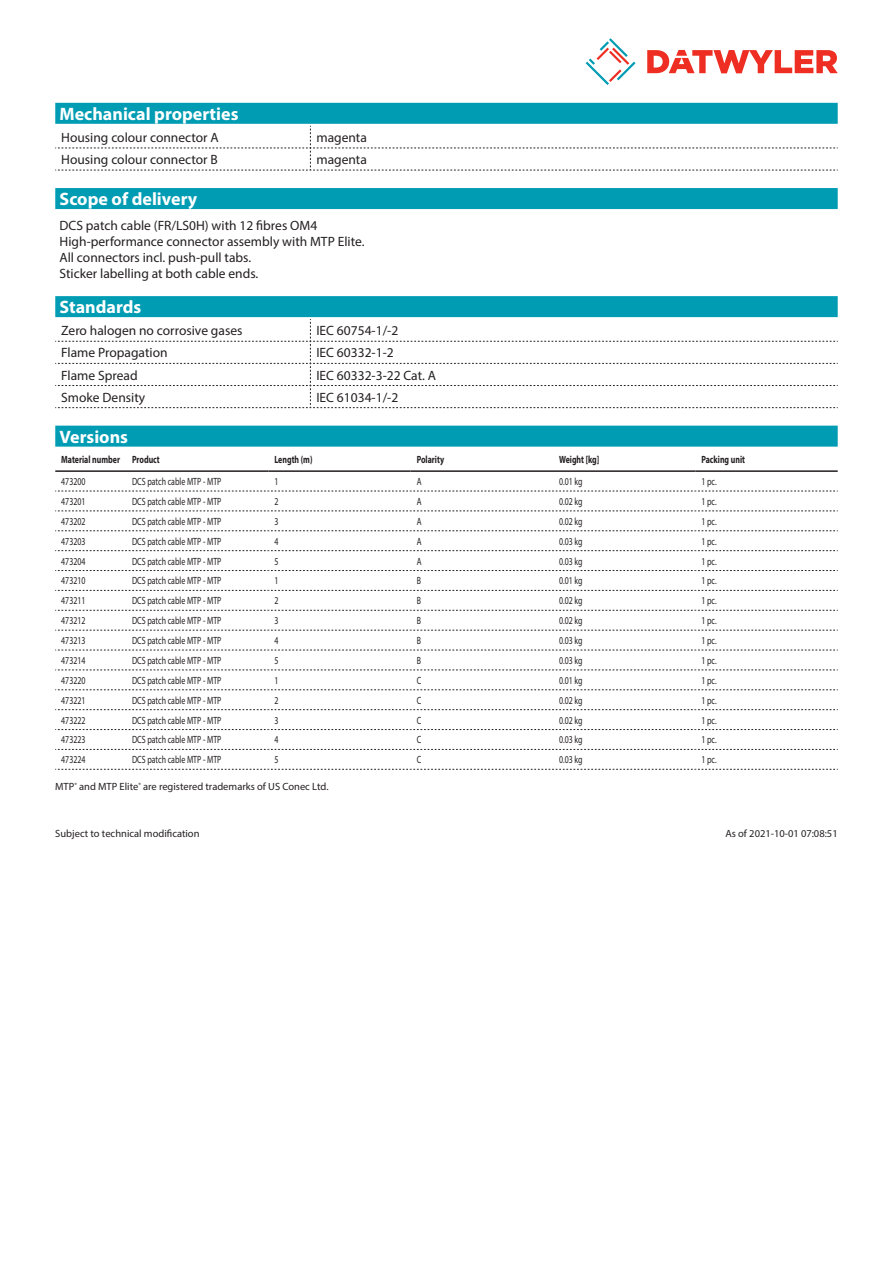
<style>
.page{position:relative;width:893px;height:1263px;background:#fff}
.page>*{position:absolute;margin:0;border:0;box-sizing:border-box;transform-origin:0 0}
.Standard_Head_Proper{font:700 18px "Myriad Pro";color:#fff}
.myriad_light_propert{font:13.5px "Myriad Pro";color:#231f20}
.Standard_text{font:13.5px/16.2px "Myriad Pro";color:#231f20}
.myriadlight{font:10.5px "Myriad Pro";color:#231f20;scale:.75 1}
.myriadbold{font:700 10.5px "Myriad Pro";color:#231f20;scale:.75 1}
.imagetext{font:10.5px "Myriad Pro";color:#231f20}
.Footnote{font:10.5px "Myriad Pro";color:#231f20}
</style>
<div class="page">
<svg style="left:586px;top:38px;width:49px;height:47px"></svg>
<svg style="left:647px;top:50px;width:191px;height:23px"></svg>
<div style="left:55px;top:296px;width:783px;height:21px;background:#009cb3"></div>
<svg style="left:55px;top:319px;width:783px;height:89px"></svg>
<div style="left:55px;top:103px;width:783px;height:21px;background:#009cb3"></div>
<svg style="left:55px;top:126px;width:783px;height:45px"></svg>
<div style="left:55px;top:426px;width:783px;height:21px;background:#009cb3"></div>
<hr style="left:55px;top:470px;width:71px;height:2px;background:#231f20">
<hr style="left:126px;top:470px;width:142px;height:2px;background:#231f20">
<hr style="left:268px;top:470px;width:143px;height:2px;background:#231f20">
<hr style="left:411px;top:470px;width:142px;height:2px;background:#231f20">
<hr style="left:553px;top:470px;width:142px;height:2px;background:#231f20">
<hr style="left:695px;top:470px;width:143px;height:2px;background:#231f20">
<svg style="left:55px;top:491px;width:783px;height:1px"></svg>
<svg style="left:55px;top:511px;width:783px;height:1px"></svg>
<svg style="left:55px;top:530px;width:783px;height:1px"></svg>
<svg style="left:55px;top:550px;width:783px;height:1px"></svg>
<svg style="left:55px;top:570px;width:783px;height:1px"></svg>
<svg style="left:55px;top:590px;width:783px;height:1px"></svg>
<svg style="left:55px;top:610px;width:783px;height:1px"></svg>
<svg style="left:55px;top:630px;width:783px;height:1px"></svg>
<svg style="left:55px;top:650px;width:783px;height:1px"></svg>
<svg style="left:55px;top:670px;width:783px;height:1px"></svg>
<svg style="left:55px;top:689px;width:783px;height:1px"></svg>
<svg style="left:55px;top:709px;width:783px;height:1px"></svg>
<svg style="left:55px;top:729px;width:783px;height:1px"></svg>
<svg style="left:55px;top:749px;width:783px;height:1px"></svg>
<svg style="left:55px;top:769px;width:783px;height:1px"></svg>
<div style="left:55px;top:188px;width:783px;height:21px;background:#009cb3"></div>
<p class="Standard_Head_Proper" style="left:60px;top:102px;width:180px">Mechanical properties</p>
<p class="myriad_light_propert" style="left:61px;top:129px;width:159px">Housing colour connector A</p>
<p class="myriad_light_propert" style="left:316px;top:129px;width:52px">magenta</p>
<p class="myriad_light_propert" style="left:61px;top:151px;width:158px">Housing colour connector B</p>
<p class="myriad_light_propert" style="left:316px;top:151px;width:52px">magenta</p>
<p class="Standard_Head_Proper" style="left:60px;top:187px;width:139px">Scope of delivery</p>
<p class="Standard_text" style="left:60px;top:217px;width:306px">DCS patch cable (FR/LS0H) with 12 fibres OM4<br>High-performance connector assembly with MTP Elite.<br>All connectors incl. push-pull tabs.<br>Sticker labelling at both cable ends.</p>
<p class="Standard_Head_Proper" style="left:60px;top:295px;width:83px">Standards</p>
<p class="myriad_light_propert" style="left:61px;top:322px;width:183px">Zero halogen no corrosive gases</p>
<p class="myriad_light_propert" style="left:316px;top:322px;width:83px">IEC 60754-1/-2</p>
<p class="myriad_light_propert" style="left:61px;top:344px;width:108px">Flame Propagation</p>
<p class="myriad_light_propert" style="left:316px;top:344px;width:79px">IEC 60332-1-2</p>
<p class="myriad_light_propert" style="left:61px;top:367px;width:78px">Flame Spread</p>
<p class="myriad_light_propert" style="left:316px;top:367px;width:121px">IEC 60332-3-22 Cat. A</p>
<p class="myriad_light_propert" style="left:61px;top:389px;width:86px">Smoke Density</p>
<p class="myriad_light_propert" style="left:316px;top:389px;width:83px">IEC 61034-1/-2</p>
<p class="Standard_Head_Proper" style="left:60px;top:425px;width:70px">Versions</p>
<p class="myriadbold" style="left:61px;top:452px;width:80px">Material number</p>
<p class="myriadbold" style="left:132px;top:452px;width:39px">Product</p>
<p class="myriadbold" style="left:274px;top:452px;width:52px">Length (m)</p>
<p class="myriadbold" style="left:417px;top:452px;width:38px">Polarity</p>
<p class="myriadbold" style="left:559px;top:452px;width:55px">Weight [kg]</p>
<p class="myriadbold" style="left:701px;top:452px;width:60px">Packing unit</p>
<p class="myriadlight" style="left:61px;top:475px;width:34px">473200</p>
<p class="myriadlight" style="left:132px;top:475px;width:121px">DCS patch cable MTP - MTP</p>
<p class="myriadlight" style="left:274px;top:475px;width:7px">1</p>
<p class="myriadlight" style="left:417px;top:475px;width:8px">A</p>
<p class="myriadlight" style="left:559px;top:475px;width:33px">0.01 kg</p>
<p class="myriadlight" style="left:701px;top:475px;width:22px">1 pc.</p>
<p class="myriadlight" style="left:61px;top:495px;width:34px">473201</p>
<p class="myriadlight" style="left:132px;top:495px;width:121px">DCS patch cable MTP - MTP</p>
<p class="myriadlight" style="left:274px;top:495px;width:7px">2</p>
<p class="myriadlight" style="left:417px;top:495px;width:8px">A</p>
<p class="myriadlight" style="left:559px;top:495px;width:33px">0.02 kg</p>
<p class="myriadlight" style="left:701px;top:495px;width:22px">1 pc.</p>
<p class="myriadlight" style="left:61px;top:515px;width:34px">473202</p>
<p class="myriadlight" style="left:132px;top:515px;width:121px">DCS patch cable MTP - MTP</p>
<p class="myriadlight" style="left:274px;top:515px;width:7px">3</p>
<p class="myriadlight" style="left:417px;top:515px;width:8px">A</p>
<p class="myriadlight" style="left:559px;top:515px;width:33px">0.02 kg</p>
<p class="myriadlight" style="left:701px;top:515px;width:22px">1 pc.</p>
<p class="myriadlight" style="left:61px;top:535px;width:34px">473203</p>
<p class="myriadlight" style="left:132px;top:535px;width:121px">DCS patch cable MTP - MTP</p>
<p class="myriadlight" style="left:274px;top:535px;width:7px">4</p>
<p class="myriadlight" style="left:417px;top:535px;width:8px">A</p>
<p class="myriadlight" style="left:559px;top:535px;width:33px">0.03 kg</p>
<p class="myriadlight" style="left:701px;top:535px;width:22px">1 pc.</p>
<p class="myriadlight" style="left:61px;top:554px;width:34px">473204</p>
<p class="myriadlight" style="left:132px;top:554px;width:121px">DCS patch cable MTP - MTP</p>
<p class="myriadlight" style="left:274px;top:554px;width:7px">5</p>
<p class="myriadlight" style="left:417px;top:554px;width:8px">A</p>
<p class="myriadlight" style="left:559px;top:554px;width:33px">0.03 kg</p>
<p class="myriadlight" style="left:701px;top:554px;width:22px">1 pc.</p>
<p class="myriadlight" style="left:61px;top:574px;width:34px">473210</p>
<p class="myriadlight" style="left:132px;top:574px;width:121px">DCS patch cable MTP - MTP</p>
<p class="myriadlight" style="left:274px;top:574px;width:7px">1</p>
<p class="myriadlight" style="left:417px;top:574px;width:7px">B</p>
<p class="myriadlight" style="left:559px;top:574px;width:33px">0.01 kg</p>
<p class="myriadlight" style="left:701px;top:574px;width:22px">1 pc.</p>
<p class="myriadlight" style="left:61px;top:594px;width:34px">473211</p>
<p class="myriadlight" style="left:132px;top:594px;width:121px">DCS patch cable MTP - MTP</p>
<p class="myriadlight" style="left:274px;top:594px;width:7px">2</p>
<p class="myriadlight" style="left:417px;top:594px;width:7px">B</p>
<p class="myriadlight" style="left:559px;top:594px;width:33px">0.02 kg</p>
<p class="myriadlight" style="left:701px;top:594px;width:22px">1 pc.</p>
<p class="myriadlight" style="left:61px;top:614px;width:34px">473212</p>
<p class="myriadlight" style="left:132px;top:614px;width:121px">DCS patch cable MTP - MTP</p>
<p class="myriadlight" style="left:274px;top:614px;width:7px">3</p>
<p class="myriadlight" style="left:417px;top:614px;width:7px">B</p>
<p class="myriadlight" style="left:559px;top:614px;width:33px">0.02 kg</p>
<p class="myriadlight" style="left:701px;top:614px;width:22px">1 pc.</p>
<p class="myriadlight" style="left:61px;top:634px;width:34px">473213</p>
<p class="myriadlight" style="left:132px;top:634px;width:121px">DCS patch cable MTP - MTP</p>
<p class="myriadlight" style="left:274px;top:634px;width:7px">4</p>
<p class="myriadlight" style="left:417px;top:634px;width:7px">B</p>
<p class="myriadlight" style="left:559px;top:634px;width:33px">0.03 kg</p>
<p class="myriadlight" style="left:701px;top:634px;width:22px">1 pc.</p>
<p class="myriadlight" style="left:61px;top:654px;width:34px">473214</p>
<p class="myriadlight" style="left:132px;top:654px;width:121px">DCS patch cable MTP - MTP</p>
<p class="myriadlight" style="left:274px;top:654px;width:7px">5</p>
<p class="myriadlight" style="left:417px;top:654px;width:7px">B</p>
<p class="myriadlight" style="left:559px;top:654px;width:33px">0.03 kg</p>
<p class="myriadlight" style="left:701px;top:654px;width:22px">1 pc.</p>
<p class="myriadlight" style="left:61px;top:674px;width:34px">473220</p>
<p class="myriadlight" style="left:132px;top:674px;width:121px">DCS patch cable MTP - MTP</p>
<p class="myriadlight" style="left:274px;top:674px;width:7px">1</p>
<p class="myriadlight" style="left:417px;top:674px;width:8px">C</p>
<p class="myriadlight" style="left:559px;top:674px;width:33px">0.01 kg</p>
<p class="myriadlight" style="left:701px;top:674px;width:22px">1 pc.</p>
<p class="myriadlight" style="left:61px;top:694px;width:34px">473221</p>
<p class="myriadlight" style="left:132px;top:694px;width:121px">DCS patch cable MTP - MTP</p>
<p class="myriadlight" style="left:274px;top:694px;width:7px">2</p>
<p class="myriadlight" style="left:417px;top:694px;width:8px">C</p>
<p class="myriadlight" style="left:559px;top:694px;width:33px">0.02 kg</p>
<p class="myriadlight" style="left:701px;top:694px;width:22px">1 pc.</p>
<p class="myriadlight" style="left:61px;top:713px;width:34px">473222</p>
<p class="myriadlight" style="left:132px;top:713px;width:121px">DCS patch cable MTP - MTP</p>
<p class="myriadlight" style="left:274px;top:713px;width:7px">3</p>
<p class="myriadlight" style="left:417px;top:713px;width:8px">C</p>
<p class="myriadlight" style="left:559px;top:713px;width:33px">0.02 kg</p>
<p class="myriadlight" style="left:701px;top:713px;width:22px">1 pc.</p>
<p class="myriadlight" style="left:61px;top:733px;width:34px">473223</p>
<p class="myriadlight" style="left:132px;top:733px;width:121px">DCS patch cable MTP - MTP</p>
<p class="myriadlight" style="left:274px;top:733px;width:7px">4</p>
<p class="myriadlight" style="left:417px;top:733px;width:8px">C</p>
<p class="myriadlight" style="left:559px;top:733px;width:33px">0.03 kg</p>
<p class="myriadlight" style="left:701px;top:733px;width:22px">1 pc.</p>
<p class="myriadlight" style="left:61px;top:753px;width:34px">473224</p>
<p class="myriadlight" style="left:132px;top:753px;width:121px">DCS patch cable MTP - MTP</p>
<p class="myriadlight" style="left:274px;top:753px;width:7px">5</p>
<p class="myriadlight" style="left:417px;top:753px;width:8px">C</p>
<p class="myriadlight" style="left:559px;top:753px;width:33px">0.03 kg</p>
<p class="myriadlight" style="left:701px;top:753px;width:22px">1 pc.</p>
<p class="imagetext" style="left:55px;top:780px;width:275px">MTP<sup>®</sup> and MTP Elite<sup>®</sup> are registered trademarks of US Conec Ltd.</p>
<p class="Footnote" style="left:55px;top:827px;width:146px">Subject to technical modification</p>
<p class="Footnote" style="left:725px;top:827px;width:114px">As of 2021-10-01 07:08:51</p>
</div>
